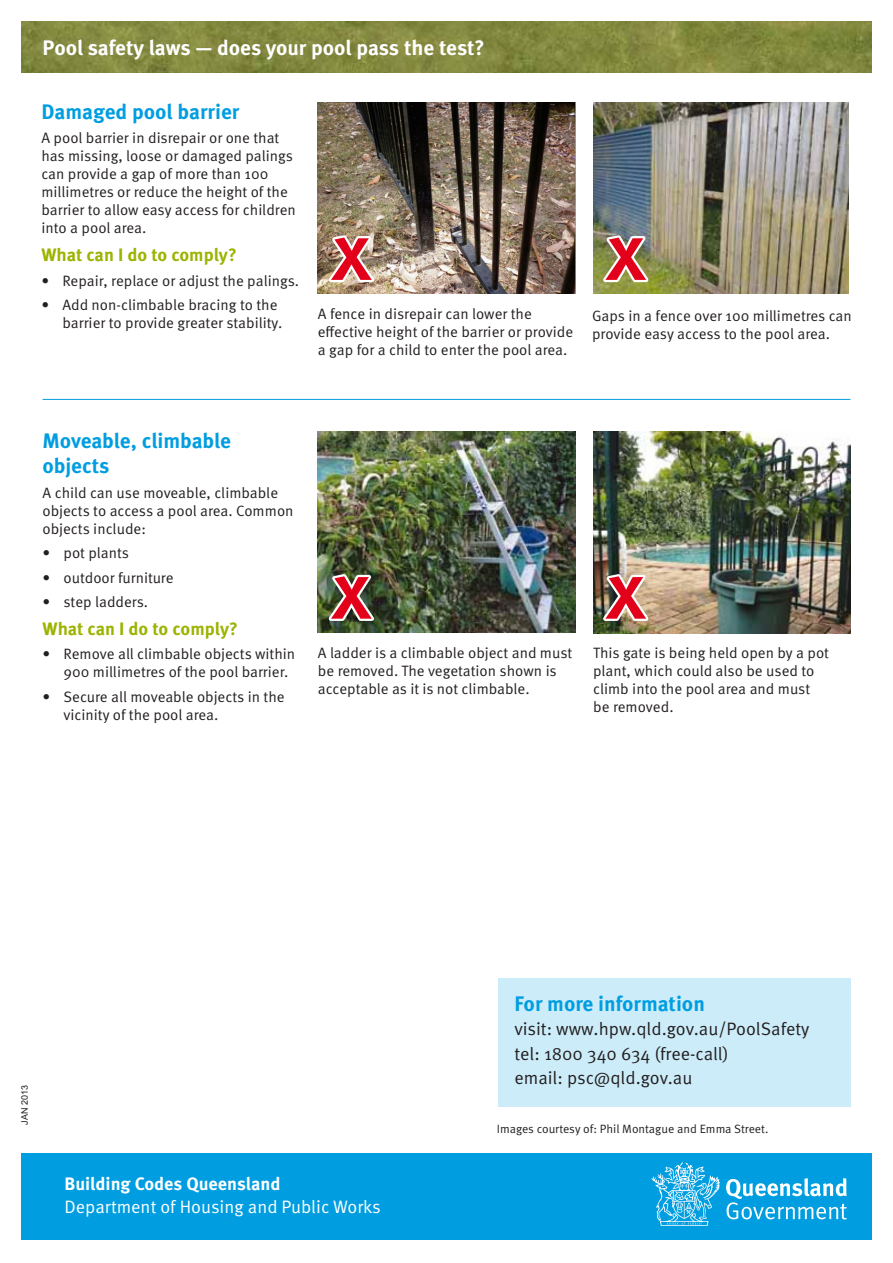
<style>
.page{position:relative;width:893px;height:1263px;background:#fff}
.page>*{position:absolute;margin:0;border:0;box-sizing:border-box;transform-origin:0 0}
.reg_text{font:700 21px/25.2px "Meta OT";color:#009ee0}
.t1{font:700 21px "Meta OT";letter-spacing:-.005em;color:#fff}
.reg_text-2{font:18px "Meta OT Norm";color:#231f20}
.reg_text-3{font:700 18px "Meta OT";color:#9cb300}
.t2{font:18px "Meta OT Norm";color:#fff}
.t3{font:700 18px "Meta OT";color:#fff}
.NORMAL_TEXT{font:15px/18px "Meta OT Norm";color:#231f20}
.reg_text-4{font:15px/18px "Meta OT Norm";color:#231f20}
.reg_text-5{font:12px "Meta OT Norm";color:#231f20}
.Body{font:9px "Arial";letter-spacing:.015em;color:#231f20}
</style>
<div class="page">
<div style="left:21px;top:1153px;width:851px;height:87px;background:#009ee0"></div>
<svg style="left:726px;top:1178px;width:121px;height:41px"></svg>
<svg style="left:652px;top:1162px;width:68px;height:64px"></svg>
<img style="left:21px;top:21px;width:851px;height:51px">
<div style="left:497px;top:978px;width:353px;height:129px;background:#ccecf9"></div>
<img style="left:318px;top:432px;width:257px;height:201px">
<img style="left:593px;top:431px;width:257px;height:202px">
<img style="left:318px;top:102px;width:257px;height:192px">
<img style="left:593px;top:102px;width:255px;height:191px">
<hr style="left:43px;top:399px;width:807px;height:1px;background:#009ee0">
<img style="left:322px;top:571px;width:56px;height:54px">
<svg style="left:322px;top:232px;width:56px;height:54px;background:#c27b72"></svg>
<img style="left:597px;top:571px;width:55px;height:54px">
<svg style="left:597px;top:232px;width:55px;height:54px;background:#af785f"></svg>
<h1 class="t1" style="left:43px;top:35px;width:444px">Pool safety laws — does your pool pass the test?</h1>
<p class="reg_text" style="left:41px;top:100px;width:199px">Damaged pool barrier</p>
<p class="NORMAL_TEXT" style="left:41px;top:129px;width:256px">A pool barrier in disrepair or one that has missing, loose or damaged palings can provide a gap of more than 100 millimetres or reduce the height of the barrier to allow easy access for children into a pool area.</p>
<p class="reg_text-3" style="left:41px;top:244px;width:197px">What can I do to comply?</p>
<p class="NORMAL_TEXT" style="left:41px;top:272px;width:259px">• Repair, replace or adjust the palings.</p>
<p class="NORMAL_TEXT" style="left:62px;top:296px;width:221px;text-indent:-21px">• Add non-climbable bracing to the barrier to provide greater stability.</p>
<p class="reg_text-4" style="left:318px;top:305px;width:257px">A fence in disrepair can lower the effective height of the barrier or provide a gap for a child to enter the pool area.</p>
<p class="reg_text-4" style="left:592px;top:307px;width:261px">Gaps in a fence over 100 millimetres can provide easy access to the pool area.</p>
<p class="reg_text" style="left:43px;top:429px;width:190px">Moveable, climbable objects</p>
<p class="NORMAL_TEXT" style="left:43px;top:484px;width:253px">A child can use moveable, climbable objects to access a pool area. Common objects include:</p>
<p class="NORMAL_TEXT" style="left:43px;top:544px;width:88px">• pot plants</p>
<p class="NORMAL_TEXT" style="left:43px;top:569px;width:133px">• outdoor furniture</p>
<p class="NORMAL_TEXT" style="left:43px;top:593px;width:107px">• step ladders.</p>
<p class="reg_text-3" style="left:43px;top:618px;width:197px">What can I do to comply?</p>
<p class="NORMAL_TEXT" style="left:64px;top:645px;width:233px;text-indent:-21px">• Remove all climbable objects within<br>900 millimetres of the pool barrier.</p>
<p class="NORMAL_TEXT" style="left:64px;top:688px;width:223px;text-indent:-21px">• Secure all moveable objects in the vicinity of the pool area.</p>
<p class="NORMAL_TEXT" style="left:318px;top:644px;width:256px">A ladder is a climbable object and must be removed. The vegetation shown is acceptable as it is not climbable.</p>
<p class="NORMAL_TEXT" style="left:593px;top:644px;width:237px">This gate is being held open by a pot plant, which could also be used to climb into the pool area and must be removed.</p>
<p class="Body" style="left:19px;top:1125px;width:41px;rotate:-90deg">JAN 2013</p>
<p class="t3" style="left:65px;top:1173px;width:217px">Building Codes Queensland</p>
<p class="t2" style="left:65px;top:1196px;width:318px">Department of Housing and Public Works</p>
<p class="reg_text" style="left:514px;top:992px;width:192px">For more information</p>
<p class="reg_text-2" style="left:514px;top:1019px;width:296px">visit: www.hpw.qld.gov.au/PoolSafety</p>
<p class="reg_text-2" style="left:514px;top:1043px;width:216px">tel: 1800 340 634 (free-call)</p>
<p class="reg_text-2" style="left:514px;top:1067px;width:179px">email: psc@qld.gov.au</p>
<p class="reg_text-5" style="left:497px;top:1122px;width:273px">Images courtesy of: Phil Montague and Emma Street.</p>
</div>
